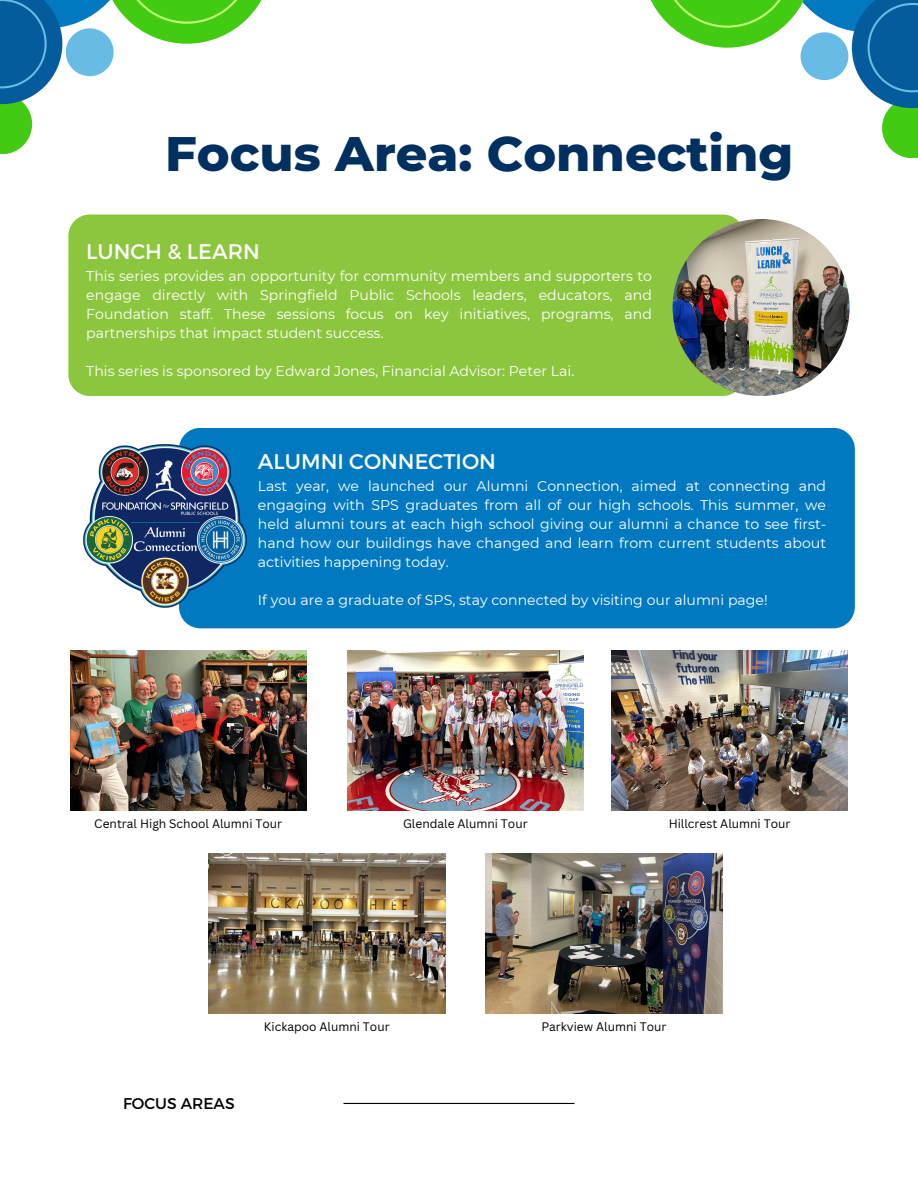
<style>
.page{position:relative;width:918px;height:1188px;background:#fff}
.page>*{position:absolute;margin:0;border:0;box-sizing:border-box;transform-origin:0 0}
.t1{font:800 49.35px "Montserrat";color:#003060}
.t2{font:21.15px "Montserrat";color:#fff}
.t3{font:15.45px "Montserrat";color:#000}
.t4{font:14.1px/19px "Montserrat";color:#fff;text-align:justify}
.t5{font:12px "Canva Sans";color:#000}
</style>
<div class="page">
<svg style="left:650px;top:0;width:268px;height:158px"></svg>
<svg style="left:0;top:0;width:262px;height:154px"></svg>
<hr style="left:343px;top:1103px;width:232px;height:1px;background:#000">
<div style="left:179px;top:428px;width:676px;height:200px;background:#0079c1;border-radius:21px"></div>
<div style="left:68px;top:215px;width:676px;height:181px;background:#8cc63f;border-radius:21px"></div>
<img style="left:673px;top:219px;width:177px;height:177px;border-radius:50%">
<img style="left:83px;top:443px;width:164px;height:165px">
<img style="left:70px;top:651px;width:237px;height:159px">
<img style="left:347px;top:651px;width:237px;height:159px">
<img style="left:611px;top:651px;width:237px;height:159px">
<img style="left:209px;top:854px;width:236px;height:159px">
<img style="left:486px;top:854px;width:236px;height:159px">
<p class="t1" style="left:165px;top:123px;width:629px">Focus Area: Connecting</p>
<h4 class="t2" style="left:86px;top:238px;width:175px">LUNCH &amp; LEARN</h4>
<p class="t4" style="left:86px;top:266px;width:567px">This series provides an opportunity for community members and supporters to engage directly with Springfield Public Schools leaders, educators, and Foundation staff. These sessions focus on key initiatives, programs, and partnerships that impact student success.</p>
<h2 class="t4" style="left:86px;top:362px;width:490px">This series is sponsored by Edward Jones, Financial Advisor: Peter Lai.</h2>
<p class="t2" style="left:258px;top:447px;width:239px">ALUMNI CONNECTION</p>
<h1 class="t4" style="left:258px;top:476px;width:570px">Last year, we launched our Alumni Connection, aimed at connecting and engaging with SPS graduates from all of our high schools. This summer, we held alumni tours at each high school giving our alumni a chance to see first&shy;hand how our buildings have changed and learn from current students about activities happening today.</h1>
<h2 class="t4" style="left:258px;top:590px;width:511px">If you are a graduate of SPS, stay connected by visiting our alumni page!</h2>
<h4 class="t5" style="left:94px;top:816px;width:189px">Central High School Alumni Tour</h4>
<p class="t5" style="left:403px;top:816px;width:126px">Glendale Alumni Tour</p>
<p class="t5" style="left:669px;top:816px;width:123px">Hillcrest Alumni Tour</p>
<p class="t3" style="left:123px;top:1093px;width:113px">FOCUS AREAS</p>
<p class="t5" style="left:264px;top:1019px;width:127px">Kickapoo Alumni Tour</p>
<p class="t5" style="left:541px;top:1019px;width:126px">Parkview Alumni Tour</p>
</div>
